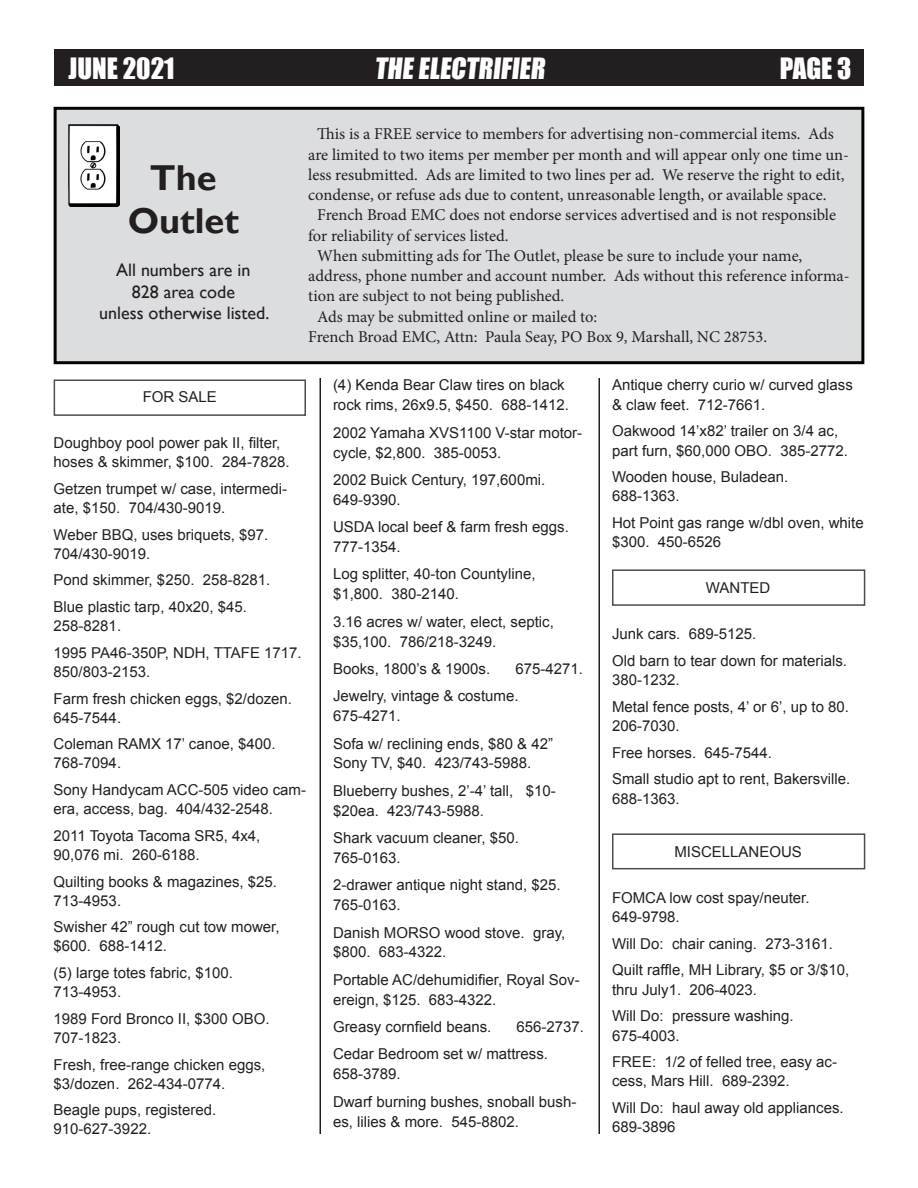
<style>
.page{position:relative;width:918px;height:1188px;background:#fff}
.page>*{position:absolute;margin:0;border:0;box-sizing:border-box;transform-origin:0 0}
.t1{font:700 36px "Gill Sans";color:#231f20}
.t2{font:27px "Impact";color:#fff}
.t3{font:18px/21.6px "Gill Sans";color:#231f20;text-align:center}
.t4{font:16.5px/20.2px "Minion Pro";letter-spacing:-.005em;color:#231f20}
.t5{font:15px/19.2px "Arial";color:#231f20}
</style>
<div class="page">
<hr style="left:320px;top:378px;width:1px;height:756px;background:#231f20">
<hr style="left:598px;top:378px;width:2px;height:756px;background:#231f20">
<div style="left:54px;top:380px;width:252px;height:36px;border:2px solid #4b4c4d"></div>
<div style="left:54px;top:107px;width:810px;height:257px;background:#dcdddf;border:3px solid #040503"></div>
<img style="left:69px;top:124px;width:51px;height:83px">
<div style="left:54px;top:50px;width:810px;height:36px;background:#231f20"></div>
<div style="left:612px;top:569px;width:253px;height:37px;border:2px solid #4b4c4d"></div>
<div style="left:612px;top:833px;width:253px;height:36px;border:2px solid #4b4c4d"></div>
<p class="t2" style="left:68px;top:47px;width:108px">JUNE 2021</p>
<p class="t2" style="left:374px;top:47px;width:176px">THE ELECTRIFIER</p>
<p class="t2" style="left:780px;top:47px;width:73px">PAGE 3</p>
<p class="t1" style="left:150px;top:156px;width:68px">The</p>
<p class="t1" style="left:128px;top:199px;width:113px">Outlet</p>
<p class="t3" style="left:116px;top:259px;width:136px">All numbers are in</p>
<p class="t3" style="left:99px;top:281px;width:172px">828 area code<br>unless otherwise listed.</p>
<p class="t4" style="left:308px;top:124px;width:542px;text-indent:9px">This is a FREE service to members for advertising non-commercial items. Ads are limited to two items per member per month and will appear only one time un&shy;less resubmitted. Ads are limited to two lines per ad. We reserve the right to edit, condense, or refuse ads due to content, unreasonable length, or available space.</p>
<p class="t4" style="left:308px;top:205px;width:529px;text-indent:9px">French Broad EMC does not endorse services advertised and is not responsible for reliability of services listed.</p>
<p class="t4" style="left:308px;top:246px;width:543px;text-indent:9px">When submitting ads for The Outlet, please be sure to include your name, address, phone number and account number. Ads without this reference informa&shy;tion are subject to not being published.</p>
<p class="t4" style="left:308px;top:306px;width:460px;text-indent:9px">Ads may be submitted online or mailed to:<br>French Broad EMC, Attn: Paula Seay, PO Box 9, Marshall, NC 28753.</p>
<p class="t5" style="left:143px;top:388px;width:76px">FOR SALE</p>
<p class="t5" style="left:54px;top:433px;width:237px">Doughboy pool power pak II, filter, hoses &amp; skimmer, $100. 284-7828.</p>
<p class="t5" style="left:54px;top:479px;width:235px">Getzen trumpet w/ case, intermedi&shy;ate, $150. 704/430-9019.</p>
<p class="t5" style="left:54px;top:525px;width:216px">Weber BBQ, uses briquets, $97.<br>704/430-9019.</p>
<p class="t5" style="left:54px;top:571px;width:218px">Pond skimmer, $250. 258-8281.</p>
<p class="t5" style="left:54px;top:597px;width:195px">Blue plastic tarp, 40x20, $45.<br>258-8281.</p>
<p class="t5" style="left:54px;top:643px;width:250px">1995 PA46-350P, NDH, TTAFE 1717.<br>850/803-2153.</p>
<p class="t5" style="left:54px;top:689px;width:240px">Farm fresh chicken eggs, $2/dozen.<br>645-7544.</p>
<p class="t5" style="left:54px;top:735px;width:224px">Coleman RAMX 17’ canoe, $400.<br>768-7094.</p>
<p class="t5" style="left:54px;top:780px;width:254px">Sony Handycam ACC-505 video cam&shy;era, access, bag. 404/432-2548.</p>
<p class="t5" style="left:54px;top:826px;width:208px">2011 Toyota Tacoma SR5, 4x4,<br>90,076 mi. 260-6188.</p>
<p class="t5" style="left:54px;top:872px;width:225px">Quilting books &amp; magazines, $25.<br>713-4953.</p>
<p class="t5" style="left:54px;top:918px;width:227px">Swisher 42” rough cut tow mower, $600. 688-1412.</p>
<p class="t5" style="left:54px;top:963px;width:181px">(5) large totes fabric, $100.<br>713-4953.</p>
<p class="t5" style="left:54px;top:1009px;width:217px">1989 Ford Bronco II, $300 OBO.<br>707-1823.</p>
<p class="t5" style="left:54px;top:1055px;width:213px">Fresh, free-range chicken eggs, $3/dozen. 262-434-0774.</p>
<p class="t5" style="left:54px;top:1101px;width:164px">Beagle pups, registered.<br>910-627-3922.</p>
<p class="t5" style="left:333px;top:375px;width:237px;line-height:19.8px">(4) Kenda Bear Claw tires on black rock rims, 26x9.5, $450. 688-1412.</p>
<p class="t5" style="left:333px;top:423px;width:251px;line-height:19.8px">2002 Yamaha XVS1100 V-star motor&shy;cycle, $2,800. 385-0053.</p>
<p class="t5" style="left:333px;top:470px;width:214px;line-height:19.8px">2002 Buick Century, 197,600mi.<br>649-9390.</p>
<p class="t5" style="left:333px;top:517px;width:237px;line-height:19.8px">USDA local beef &amp; farm fresh eggs.<br>777-1354.</p>
<p class="t5" style="left:333px;top:564px;width:204px;line-height:19.8px">Log splitter, 40-ton Countyline, $1,800. 380-2140.</p>
<p class="t5" style="left:333px;top:612px;width:222px;line-height:19.8px">3.16 acres w/ water, elect, septic, $35,100. 786/218-3249.</p>
<p class="t5" style="left:333px;top:659px;width:159px">Books, 1800’s &amp; 1900s.</p>
<p class="t5" style="left:515px;top:659px;width:69px">675-4271.</p>
<p class="t5" style="left:333px;top:686px;width:187px;line-height:19.8px">Jewelry, vintage &amp; costume.<br>675-4271.</p>
<p class="t5" style="left:333px;top:734px;width:222px;line-height:19.8px">Sofa w/ reclining ends, $80 &amp; 42”<br>Sony TV, $40. 423/743-5988.</p>
<p class="t5" style="left:333px;top:781px;width:224px;line-height:19.8px">Blueberry bushes, 2’-4’ tall, $10- $20ea. 423/743-5988.</p>
<p class="t5" style="left:333px;top:828px;width:187px;line-height:19.8px">Shark vacuum cleaner, $50.<br>765-0163.</p>
<p class="t5" style="left:333px;top:875px;width:229px;line-height:19.8px">2-drawer antique night stand, $25.<br>765-0163.</p>
<p class="t5" style="left:333px;top:923px;width:234px;line-height:19.8px">Danish MORSO wood stove. gray, $800. 683-4322.</p>
<p class="t5" style="left:333px;top:970px;width:248px;line-height:19.8px">Portable AC/dehumidifier, Royal Sov&shy;ereign, $125. 683-4322.</p>
<p class="t5" style="left:333px;top:1017px;width:160px">Greasy cornfield beans.</p>
<p class="t5" style="left:516px;top:1017px;width:69px">656-2737.</p>
<p class="t5" style="left:333px;top:1044px;width:217px;line-height:19.8px">Cedar Bedroom set w/ mattress.<br>658-3789.</p>
<p class="t5" style="left:333px;top:1091px;width:245px;line-height:20.2px">Dwarf burning bushes, snoball bush&shy;es, lilies &amp; more. 545-8802.</p>
<p class="t5" style="left:612px;top:376px;width:242px">Antique cherry curio w/ curved glass &amp; claw feet. 712-7661.</p>
<p class="t5" style="left:612px;top:422px;width:237px">Oakwood 14’x82’ trailer on 3/4 ac, part furn, $60,000 OBO. 385-2772.</p>
<p class="t5" style="left:612px;top:468px;width:178px">Wooden house, Buladean.<br>688-1363.</p>
<p class="t5" style="left:612px;top:513px;width:253px">Hot Point gas range w/dbl oven, white $300. 450-6526</p>
<p class="t5" style="left:706px;top:579px;width:66px">WANTED</p>
<p class="t5" style="left:612px;top:624px;width:146px">Junk cars. 689-5125.</p>
<p class="t5" style="left:612px;top:651px;width:237px">Old barn to tear down for materials.<br>380-1232.</p>
<p class="t5" style="left:612px;top:697px;width:239px">Metal fence posts, 4’ or 6’, up to 80.<br>206-7030.</p>
<p class="t5" style="left:612px;top:743px;width:162px">Free horses. 645-7544.</p>
<p class="t5" style="left:612px;top:770px;width:240px">Small studio apt to rent, Bakersville.<br>688-1363.</p>
<p class="t5" style="left:674px;top:842px;width:129px">MISCELLANEOUS</p>
<p class="t5" style="left:612px;top:888px;width:199px">FOMCA low cost spay/neuter.<br>649-9798.</p>
<p class="t5" style="left:612px;top:934px;width:222px">Will Do: chair caning. 273-3161.</p>
<p class="t5" style="left:612px;top:961px;width:239px">Quilt raffle, MH Library, $5 or 3/$10, thru July1. 206-4023.</p>
<p class="t5" style="left:612px;top:1007px;width:183px">Will Do: pressure washing.<br>675-4003.</p>
<p class="t5" style="left:612px;top:1053px;width:227px">FREE: 1/2 of felled tree, easy ac&shy;cess, Mars Hill. 689-2392.</p>
<p class="t5" style="left:612px;top:1098px;width:233px">Will Do: haul away old appliances.<br>689-3896</p>
</div>
